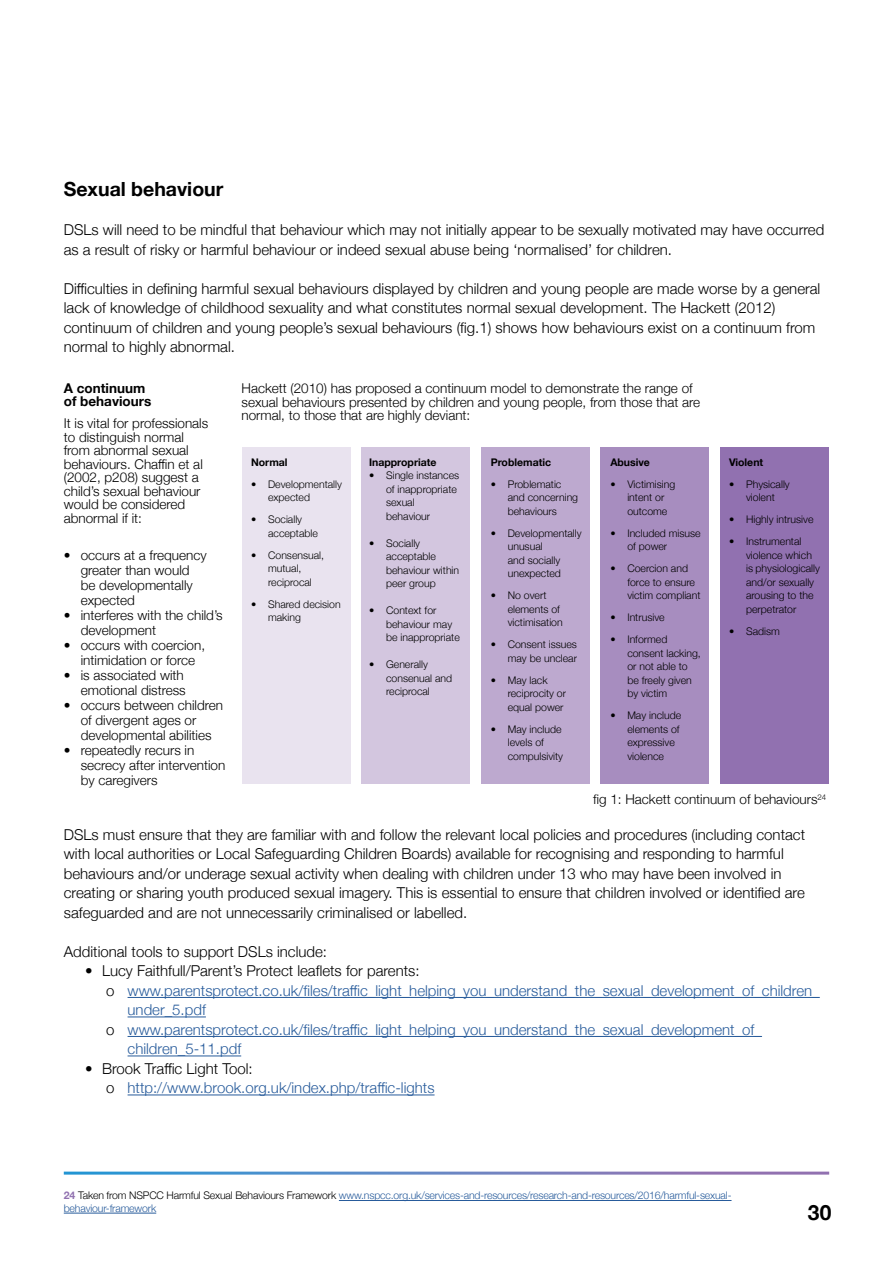
<style>
.page{position:relative;width:893px;height:1263px;background:#fff}
.page>*{position:absolute;margin:0;border:0;box-sizing:border-box;transform-origin:0 0}
.t1{font:700 21px "Helvetica Neue";color:#000}
.t2{font:700 19.5px "Helvetica Neue";color:#000}
.Body{font:300 15px/19.5px "Helvetica Neue";color:#000}
.small_bullets{font:300 15px/19.5px "Helvetica Neue";color:#275b9b}
.Bullets{font:300 13.5px/15px "Helvetica Neue";color:#000}
.Body-2{font:300 13.5px "Helvetica Neue";color:#000}
.Bullets-2{font:700 13.5px/13.5px "Helvetica Neue";color:#000}
.t3{font:300 10.5px/13.5px "Helvetica Neue";color:#000}
.footnotes{font:300 10.5px/12.6px "Helvetica Neue";letter-spacing:-.015em;color:#275b9b}
.Body-3{font:700 10.5px "Helvetica Neue";color:#000}
.s1{color:#000}
.s2{font-weight:700;color:#9171b0}
</style>
<div class="page">
<div style="left:242px;top:447px;width:108px;height:336px;background:#e9e3ef"></div>
<div style="left:362px;top:447px;width:108px;height:336px;background:#d3c6df"></div>
<div style="left:481px;top:447px;width:108px;height:336px;background:#bda9cf"></div>
<div style="left:601px;top:447px;width:108px;height:336px;background:#a78dbf"></div>
<div style="left:720px;top:447px;width:108px;height:336px;background:#9171b0"></div>
<hr style="left:128px;top:997px;width:692px;height:1px;background:#275b9b">
<hr style="left:128px;top:1016px;width:78px;height:1px;background:#275b9b">
<hr style="left:128px;top:1036px;width:634px;height:1px;background:#275b9b">
<hr style="left:128px;top:1055px;width:113px;height:1px;background:#275b9b">
<hr style="left:128px;top:1094px;width:307px;height:1px;background:#275b9b">
<hr style="left:339px;top:1200px;width:392px;height:1px;background:#275b9b">
<hr style="left:64px;top:1213px;width:92px;height:1px;background:#275b9b">
<p class="t2" style="left:64px;top:174px;width:161px">Sexual behaviour</p>
<p class="Body" style="left:64px;top:219px;width:762px">DSLs will need to be mindful that behaviour which may not initially appear to be sexually motivated may have occurred</p>
<p class="Body" style="left:64px;top:239px;width:610px">as a result of risky or harmful behaviour or indeed sexual abuse being ‘normalised’ for children.</p>
<p class="Body" style="left:64px;top:278px;width:758px">Difficulties in defining harmful sexual behaviours displayed by children and young people are made worse by a general lack of knowledge of childhood sexuality and what constitutes normal sexual development. The Hackett (2012) continuum of children and young people’s sexual behaviours (fig.1) shows how behaviours exist on a continuum from normal to highly abnormal.</p>
<p class="Bullets-2" style="left:64px;top:381px;width:89px">A continuum of behaviours</p>
<p class="Bullets" style="left:64px;top:416px;width:146px;line-height:13.5px">It is vital for professionals to distinguish normal from abnormal sexual behaviours. Chaffin et al (2002, p208) suggest a child’s sexual behaviour would be considered abnormal if it:</p>
<p class="Bullets" style="left:81px;top:546px;width:127px;text-indent:-17px">• occurs at a frequency greater than would be developmentally expected</p>
<p class="Bullets" style="left:81px;top:606px;width:144px;text-indent:-17px">• interferes with the child’s development</p>
<p class="Bullets" style="left:64px;top:636px;width:143px;text-align:center">• occurs with coercion, intimidation or force</p>
<p class="Bullets" style="left:64px;top:666px;width:124px;text-align:right">• is associated with emotional distress</p>
<p class="Bullets" style="left:81px;top:696px;width:144px;text-indent:-17px">• occurs between children of divergent ages or developmental abilities</p>
<p class="Bullets" style="left:81px;top:741px;width:146px;text-indent:-17px">• repeatedly recurs in secrecy after intervention by caregivers</p>
<p class="Bullets" style="left:242px;top:380px;width:460px;line-height:13.5px">Hackett (2010) has proposed a continuum model to demonstrate the range of sexual behaviours presented by children and young people, from those that are normal, to those that are highly deviant:</p>
<p class="Body-3" style="left:251px;top:454px;width:38px">Normal</p>
<p class="t3" style="left:268px;top:477px;width:75px;text-indent:-17px">• Developmentally expected</p>
<p class="t3" style="left:268px;top:512px;width:51px;text-indent:-17px">• Socially acceptable</p>
<p class="t3" style="left:251px;top:548px;width:75px;text-align:center">• Consensual, mutual, reciprocal</p>
<p class="t3" style="left:268px;top:597px;width:74px;text-indent:-17px">• Shared decision making</p>
<p class="Body-3" style="left:369px;top:454px;width:69px">Inappropriate</p>
<p class="t3" style="left:386px;top:468px;width:75px;text-indent:-17px">• Single instances of inappropriate sexual behaviour</p>
<p class="t3" style="left:386px;top:536px;width:75px;text-indent:-17px">• Socially acceptable behaviour within peer group</p>
<p class="t3" style="left:386px;top:603px;width:75px;text-indent:-17px">• Context for behaviour may be inappropriate</p>
<p class="t3" style="left:386px;top:657px;width:68px;text-indent:-17px">• Generally consenual and reciprocal</p>
<p class="Body-3" style="left:491px;top:454px;width:62px">Problematic</p>
<p class="t3" style="left:508px;top:477px;width:72px;text-indent:-17px">• Problematic and concerning behaviours</p>
<p class="t3" style="left:508px;top:526px;width:75px;text-indent:-17px">• Developmentally unusual<br>and socially unexpected</p>
<p class="t3" style="left:508px;top:588px;width:57px;text-indent:-17px">• No overt elements of victimisation</p>
<p class="t3" style="left:491px;top:637px;width:88px;text-align:right">• Consent issues may be unclear</p>
<p class="t3" style="left:508px;top:673px;width:60px;text-indent:-17px">• May lack reciprocity or equal power</p>
<p class="t3" style="left:508px;top:722px;width:57px;text-indent:-17px">• May include levels of compulsivity</p>
<p class="Body-3" style="left:610px;top:454px;width:41px">Abusive</p>
<p class="t3" style="left:627px;top:477px;width:49px;text-indent:-17px">• Victimising intent or outcome</p>
<p class="t3" style="left:627px;top:526px;width:75px;text-indent:-17px">• Included misuse of power</p>
<p class="t3" style="left:627px;top:561px;width:75px;text-indent:-17px">• Coercion and force to ensure victim compliant</p>
<p class="t3" style="left:610px;top:610px;width:56px">• Intrusive</p>
<p class="t3" style="left:627px;top:632px;width:75px;text-indent:-17px">• Informed consent lacking, or not able to be freely given by victim</p>
<p class="t3" style="left:627px;top:708px;width:55px;text-indent:-17px">• May include elements of expressive violence</p>
<p class="Body-3" style="left:729px;top:454px;width:36px">Violent</p>
<p class="t3" style="left:729px;top:477px;width:62px;text-align:center">• Physically violent</p>
<p class="t3" style="left:729px;top:512px;width:86px">• Highly intrusive</p>
<p class="t3" style="left:746px;top:534px;width:75px;text-indent:-17px">• Instrumental violence which is physiologically and/or sexually arousing to the perpetrator</p>
<p class="t3" style="left:729px;top:624px;width:52px">• Sadism</p>
<p class="Body-2" style="left:593px;top:789px;width:235px">fig 1: Hackett continuum of behaviours<sup>24</sup></p>
<p class="Body" style="left:64px;top:824px;width:743px">DSLs must ensure that they are familiar with and follow the relevant local policies and procedures (including contact with local authorities or Local Safeguarding Children Boards) available for recognising and responding to harmful behaviours and/or underage sexual activity when dealing with children under 13 who may have been involved in creating or sharing youth produced sexual imagery. This is essential to ensure that children involved or identified are safeguarded and are not unnecessarily criminalised or labelled.</p>
<p class="Body" style="left:64px;top:941px;width:265px">Additional tools to support DSLs include:</p>
<p class="Body" style="left:85px;top:960px;width:336px">• Lucy Faithfull/Parent’s Protect leaflets for parents:</p>
<p class="small_bullets" style="left:128px;top:980px;width:694px;text-indent:-21px"><span class="s1">o</span> www.parentsprotect.co.uk/files/traffic_light_helping_you_understand_the_sexual_development_of_children_ under_5.pdf</p>
<p class="small_bullets" style="left:128px;top:1019px;width:636px;text-indent:-21px"><span class="s1">o</span> www.parentsprotect.co.uk/files/traffic_light_helping_you_understand_the_sexual_development_of_ children_5-11.pdf</p>
<p class="Body" style="left:85px;top:1058px;width:169px">• Brook Traffic Light Tool:</p>
<p class="small_bullets" style="left:106px;top:1077px;width:330px"><span class="s1">o</span> http://www.brook.org.uk/index.php/traffic-lights</p>
<p class="footnotes" style="left:64px;top:1188px;width:669px"><span class="s2">24</span> <span class="s1">Taken from NSPCC Harmful Sexual Behaviours Framework</span> www.nspcc.org.uk/services-and-resources/research-and-resources/2016/harmful-sexual&shy;behaviour-framework</p>
<h1 class="t1" style="left:808px;top:1196px;width:25px">30</h1>
</div>
